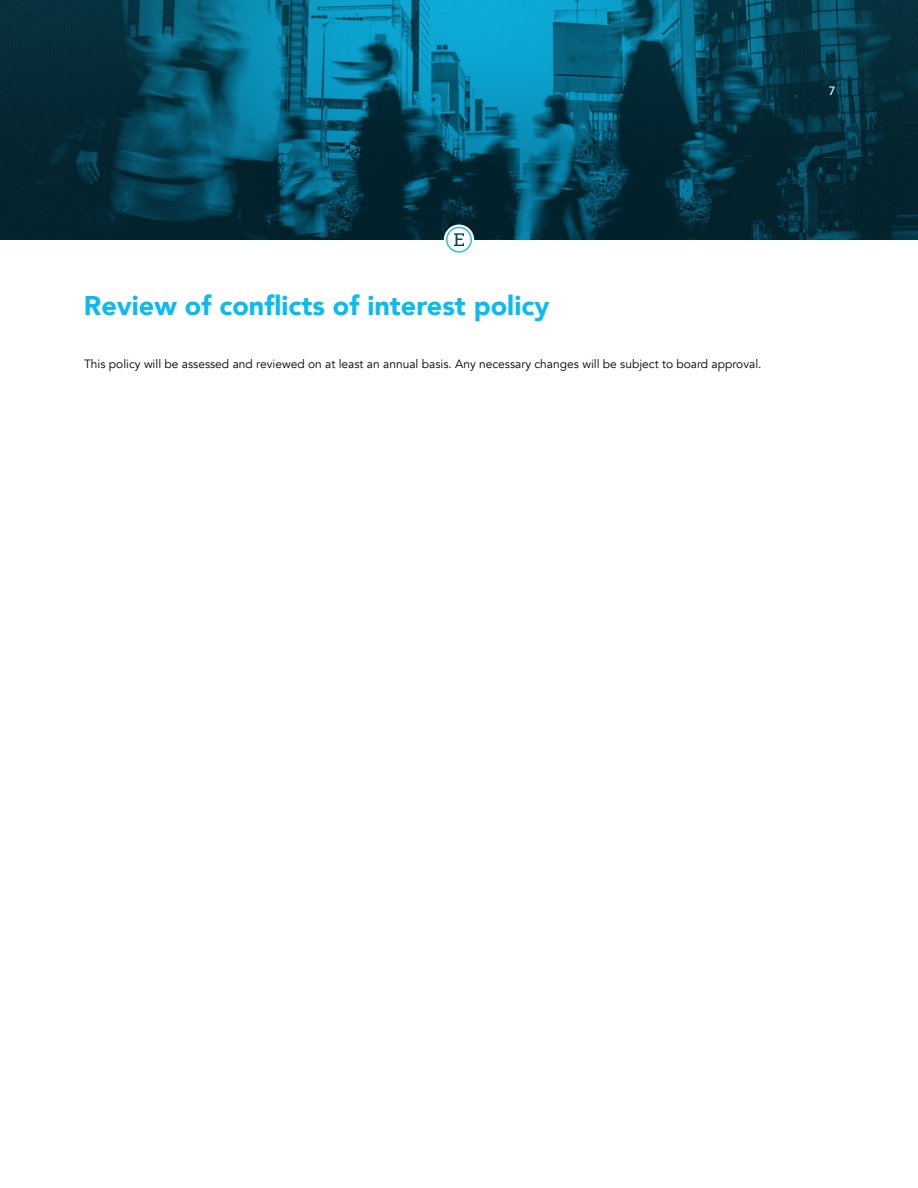
<style>
.page{position:relative;width:918px;height:1188px;background:#fff}
.page>*{position:absolute;margin:0;border:0;box-sizing:border-box;transform-origin:0 0}
.t1{font:900 27px "Avenir";color:#0bbbef}
.t2{font:12px "Avenir";color:#000}
.t3{font:500 12px "Avenir";color:#fff}
</style>
<div class="page">
<svg style="left:0;top:0;width:918px;height:240px"></svg>
<svg style="left:444px;top:225px;width:30px;height:30px"></svg>
<div style="left:446px;top:227px;width:26px;height:26px;border:2px solid #2dbbee;border-radius:50%"></div>
<svg style="left:454px;top:233px;width:10px;height:13px"></svg>
<p class="t3" style="left:829px;top:80px;width:8px">7</p>
<h1 class="t1" style="left:84px;top:282px;width:467px">Review of conflicts of interest policy</h1>
<p class="t2" style="left:84px;top:357px;width:679px">This policy will be assessed and reviewed on at least an annual basis. Any necessary changes will be subject to board approval.</p>
</div>
